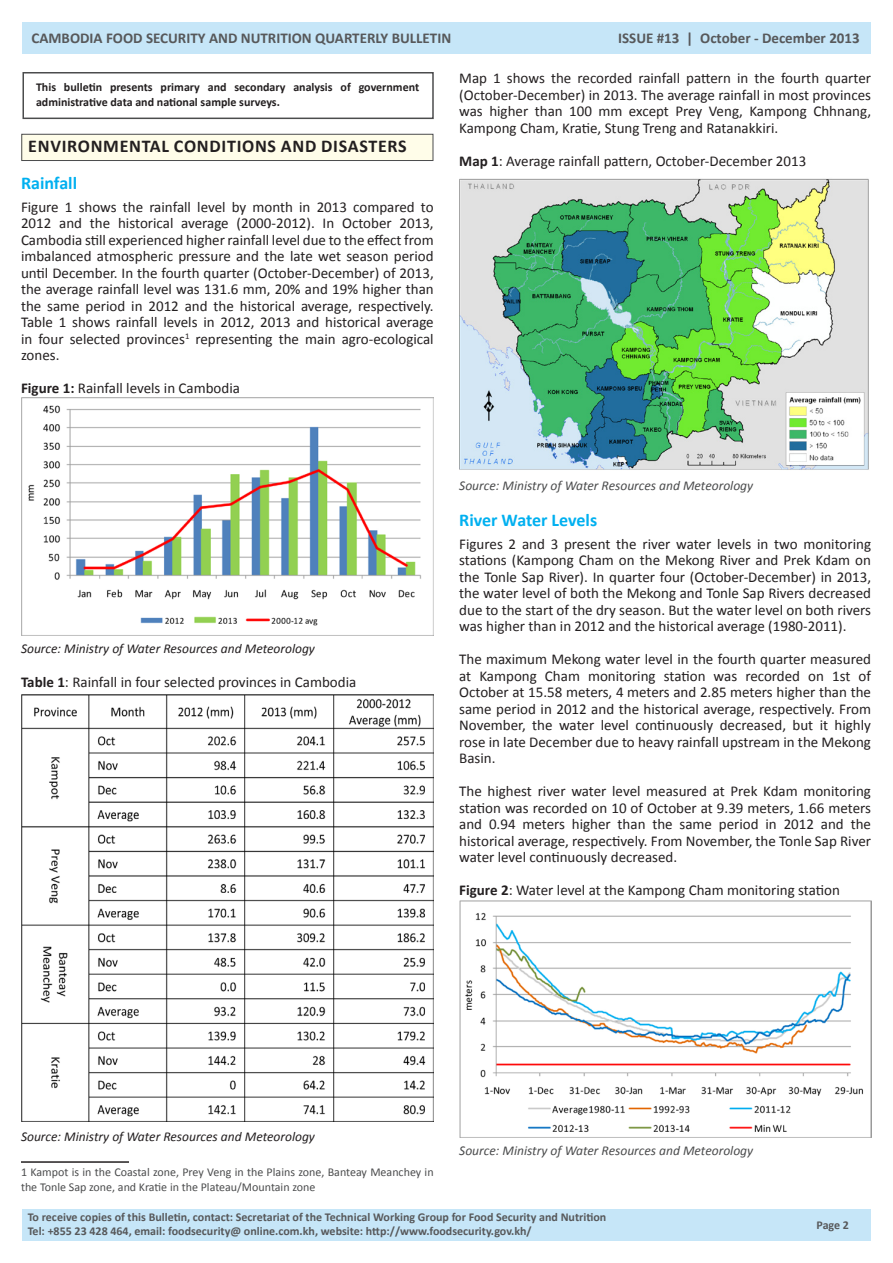
<style>
.page{position:relative;width:893px;height:1263px;background:#fff}
.page>*{position:absolute;margin:0;border:0;box-sizing:border-box;transform-origin:0 0}
.Main_Heading{font:700 18px "Calibri";letter-spacing:.04em;color:#231f20}
.Sub_Headings{font:700 18px "Calibri";color:#00b0f0}
.Regular_Text{font:15px/16.5px "Calibri";color:#231f20;text-align:justify}
.t1{font:700 15px "Calibri";color:#57585a}
.Sources{font:italic 13.5px "Calibri";color:#231f20}
.Regular_Text-2{font:italic 13.5px "Calibri";color:#4b4c4d}
.t2{font:700 12px "Calibri";color:#57585a}
.t3{font:12px/14.4px "Calibri";color:#4b4c4d}
.Bottom_Small_Text{font:700 12px/14.4px "Calibri";color:#231f20}
.s1{font-weight:700}
</style>
<div class="page">
<div style="left:22px;top:1209px;width:848px;height:31px;background:#c6e6f8"></div>
<div style="left:22px;top:23px;width:848px;height:31px;background:#c6e6f8"></div>
<div style="left:22px;top:134px;width:411px;height:27px;background:#fffde9"></div>
<div style="left:22px;top:134px;width:411px;height:27px;border:1px solid #4b4c4d"></div>
<img style="left:21px;top:398px;width:412px;height:238px">
<img style="left:21px;top:694px;width:412px;height:427px">
<hr style="left:21px;top:1161px;width:108px;height:2px;background:#231f20">
<div style="left:22px;top:72px;width:412px;height:47px;border:2px solid #4b4c4d"></div>
<img style="left:459px;top:178px;width:410px;height:292px">
<img style="left:459px;top:900px;width:412px;height:237px">
<p class="t1" style="left:32px;top:29px;width:421px">CAMBODIA FOOD SECURITY AND NUTRITION QUARTERLY BULLETIN</p>
<p class="t1" style="left:618px;top:29px;width:243px">ISSUE #13 | October - December 2013</p>
<p class="Bottom_Small_Text" style="left:36px;top:80px;width:385px">This bulletin presents primary and secondary analysis of government administrative data and national sample surveys.</p>
<p class="Regular_Text" style="left:459px;top:69px;width:413px">Map 1 shows the recorded rainfall pattern in the fourth quarter (October-December) in 2013. The average rainfall in most provinces was higher than 100 mm except Prey Veng, Kampong Chhnang, Kampong Cham, Kratie, Stung Treng and Ratanakkiri.</p>
<p class="Regular_Text" style="left:459px;top:152px;width:349px"><span class="s1">Map 1</span>: Average rainfall pattern, October-December 2013</p>
<p class="Main_Heading" style="left:28px;top:135px;width:380px">ENVIRONMENTAL CONDITIONS AND DISASTERS</p>
<p class="Sub_Headings" style="left:21px;top:172px;width:58px">Rainfall</p>
<p class="Regular_Text" style="left:21px;top:198px;width:414px">Figure 1 shows the rainfall level by month in 2013 compared to 2012 and the historical average (2000-2012). In October 2013, Cambodia still experienced higher rainfall level due to the effect from imbalanced atmospheric pressure and the late wet season period until December. In the fourth quarter (October-December) of 2013, the average rainfall level was 131.6 mm, 20% and 19% higher than the same period in 2012 and the historical average, respectively.<br>Table 1 shows rainfall levels in 2012, 2013 and historical average in four selected provinces<sup>1</sup> representing the main agro-ecological zones.</p>
<p class="Regular_Text" style="left:21px;top:379px;width:221px"><span class="s1">Figure 1:</span> Rainfall levels in Cambodia</p>
<p class="Sources" style="left:21px;top:640px;width:296px">Source: Ministry of Water Resources and Meteorology</p>
<p class="Regular_Text" style="left:21px;top:673px;width:337px"><span class="s1">Table 1</span>: Rainfall in four selected provinces in Cambodia</p>
<p class="Regular_Text-2" style="left:459px;top:477px;width:296px">Source: Ministry of Water Resources and Meteorology</p>
<p class="Sub_Headings" style="left:459px;top:509px;width:139px">River Water Levels</p>
<p class="Regular_Text" style="left:459px;top:535px;width:413px">Figures 2 and 3 present the river water levels in two monitoring stations (Kampong Cham on the Mekong River and Prek Kdam on the Tonle Sap River). In quarter four (October-December) in 2013, the water level of both the Mekong and Tonle Sap Rivers decreased due to the start of the dry season. But the water level on both rivers was higher than in 2012 and the historical average (1980-2011).</p>
<p class="Regular_Text" style="left:459px;top:650px;width:413px">The maximum Mekong water level in the fourth quarter measured at Kampong Cham monitoring station was recorded on 1st of October at 15.58 meters, 4 meters and 2.85 meters higher than the same period in 2012 and the historical average, respectively. From November, the water level continuously decreased, but it highly rose in late December due to heavy rainfall upstream in the Mekong Basin.</p>
<p class="Regular_Text" style="left:459px;top:782px;width:413px">The highest river water level measured at Prek Kdam monitoring station was recorded on 10 of October at 9.39 meters, 1.66 meters and 0.94 meters higher than the same period in 2012 and the historical average, respectively. From November, the Tonle Sap River water level continuously decreased.</p>
<p class="Regular_Text" style="left:459px;top:881px;width:382px"><span class="s1">Figure 2</span>: Water level at the Kampong Cham monitoring station</p>
<p class="Sources" style="left:21px;top:1128px;width:296px">Source: Ministry of Water Resources and Meteorology</p>
<p class="t3" style="left:21px;top:1165px;width:414px">1 Kampot is in the Coastal zone, Prey Veng in the Plains zone, Banteay Meanchey in the Tonle Sap zone, and Kratie in the Plateau/Mountain zone</p>
<p class="Regular_Text-2" style="left:459px;top:1142px;width:296px">Source: Ministry of Water Resources and Meteorology</p>
<p class="t2" style="left:28px;top:1209px;width:580px">To receive copies of this Bulletin, contact: Secretariat of the Technical Working Group for Food Security and Nutrition</p>
<p class="t2" style="left:28px;top:1224px;width:505px">Tel: +855 23 428 464, email: foodsecurity@ online.com.kh, website: http://www.foodsecurity.gov.kh/</p>
<p class="t2" style="left:816px;top:1217px;width:34px">Page 2</p>
</div>
